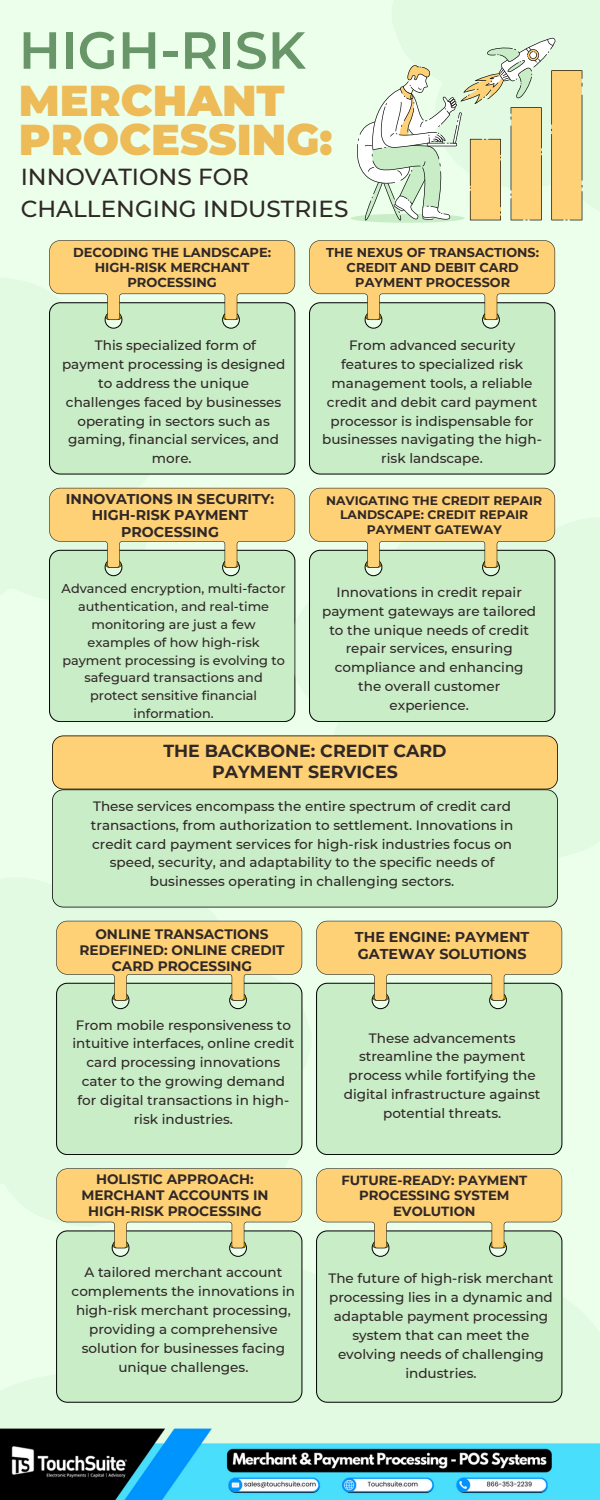
<style>
.page{position:relative;width:600px;height:1500px;background:#ebffeb}
.page>*{position:absolute;margin:0;border:0;box-sizing:border-box;transform-origin:0 0}
.t1{font:600 52.1px "Montserrat";color:#699668}
.t2{font:900 43px/39.1px "Montserrat";color:#edbb57}
.t3{font:500 23.2px/32.2px "Montserrat";color:#302727}
.t4{font:700 17.4px/20.3px "Montserrat";color:#302727;text-align:center}
.t5{font:700 14.3px/16.7px "Montserrat";color:#302727}
.t6{font:700 14.2px/16.5px "Montserrat";color:#302727;text-align:center}
.t7{font:700 13.7px/16px "Montserrat";color:#302727;text-align:center}
.t8{font:700 13.6px/15.9px "Montserrat";color:#302727;text-align:center}
.t9{font:500 13.5px/18.9px "Montserrat";color:#302727;text-align:center}
.t10{font:700 13.2px/15.4px "Montserrat";color:#302727;text-align:center}
.t11{font:700 13px/15.1px "Montserrat";color:#302727;text-align:center}
.t12{font:500 12.8px/17.9px "Montserrat";color:#302727;text-align:center}
.t13{font:700 12.8px/15px "Montserrat";color:#302727;text-align:center}
.t14{font:700 12.3px/14.4px "Montserrat";color:#302727;text-align:center}
</style>
<div class="page">
<div style="left:49px;top:320px;width:246px;height:154px;background:#c8edc7"></div>
<svg style="left:49px;top:240px;width:246px;height:80px;background:#e9d48c"></svg>
<div style="left:309px;top:320px;width:246px;height:154px;background:#c8edc7"></div>
<svg style="left:309px;top:240px;width:246px;height:80px;background:#e9d48d"></svg>
<div style="left:49px;top:568px;width:239px;height:154px;background:#c8edc7"></div>
<svg style="left:49px;top:488px;width:246px;height:80px;background:#ead48c"></svg>
<svg style="left:60px;top:907px;width:252px;height:306px;fill:#e2fae2"></svg>
<svg style="left:288px;top:510px;width:268px;height:226px;fill:#e2fae2"></svg>
<div style="left:309px;top:568px;width:246px;height:154px;background:#c8edc7"></div>
<svg style="left:309px;top:488px;width:246px;height:80px;background:#e9d48c"></svg>
<div style="left:56px;top:1001px;width:246px;height:154px;background:#c8edc7"></div>
<svg style="left:56px;top:921px;width:246px;height:80px;background:#e9d48c"></svg>
<div style="left:316px;top:1001px;width:246px;height:154px;background:#c8edc7"></div>
<svg style="left:316px;top:921px;width:246px;height:80px;background:#ead48d"></svg>
<svg style="left:63px;top:1258px;width:500px;height:145px;fill:#e2fae2"></svg>
<div style="left:52px;top:789px;width:506px;height:118px;background:#c8edc7"></div>
<div style="left:52px;top:736px;width:506px;height:53px;background:#fed176"></div>
<svg style="left:351px;top:38px;width:232px;height:185px"></svg>
<div style="left:56px;top:1248px;width:246px;height:154px;background:#c8edc7"></div>
<svg style="left:56px;top:1168px;width:246px;height:80px;background:#ead48c"></svg>
<div style="left:316px;top:1248px;width:246px;height:154px;background:#c8edc7"></div>
<svg style="left:316px;top:1168px;width:246px;height:80px;background:#ead48c"></svg>
<img style="left:0;top:1428px;width:600px;height:72px">
<p class="t1" style="left:19px;top:18px;width:288px">HIGH-RISK</p>
<p class="t2" style="left:19px;top:81px;width:315px">MERCHANT<br>PROCESSING:</p>
<p class="t3" style="left:21px;top:161px;width:329px">INNOVATIONS FOR<br>CHALLENGING INDUSTRIES</p>
<p class="t11" style="left:73px;top:245px;width:200px">DECODING THE LANDSCAPE:<br>HIGH-RISK MERCHANT<br>PROCESSING</p>
<p class="t13" style="left:326px;top:245px;width:214px">THE NEXUS OF TRANSACTIONS:<br>CREDIT AND DEBIT CARD<br>PAYMENT PROCESSOR</p>
<p class="t9" style="left:62px;top:336px;width:225px">This specialized form of payment processing is designed to address the unique challenges faced by businesses operating in sectors such as gaming, financial services, and more.</p>
<p class="t9" style="left:322px;top:336px;width:221px">From advanced security features to specialized risk management tools, a reliable credit and debit card payment processor is indispensable for businesses navigating the high&shy;risk landscape.</p>
<p class="t6" style="left:66px;top:490px;width:210px">INNOVATIONS IN SECURITY:<br>HIGH-RISK PAYMENT<br>PROCESSING</p>
<p class="t14" style="left:326px;top:493px;width:218px">NAVIGATING THE CREDIT REPAIR<br>LANDSCAPE: CREDIT REPAIR<br>PAYMENT GATEWAY</p>
<p class="t12" style="left:62px;top:580px;width:225px">Advanced encryption, multi-factor authentication, and real-time monitoring are just a few examples of how high-risk payment processing is evolving to safeguard transactions and protect sensitive financial information.</p>
<p class="t9" style="left:322px;top:583px;width:215px">Innovations in credit repair payment gateways are tailored to the unique needs of credit repair services, ensuring compliance and enhancing the overall customer experience.</p>
<p class="t4" style="left:163px;top:741px;width:285px">THE BACKBONE: CREDIT CARD<br>PAYMENT SERVICES</p>
<p class="t9" style="left:91px;top:797px;width:424px">These services encompass the entire spectrum of credit card transactions, from authorization to settlement. Innovations in credit card payment services for high-risk industries focus on speed, security, and adaptability to the specific needs of businesses operating in challenging sectors.</p>
<p class="t7" style="left:79px;top:926px;width:207px">ONLINE TRANSACTIONS<br>REDEFINED: ONLINE CREDIT<br>CARD PROCESSING</p>
<p class="t5" style="left:355px;top:928px;width:176px">THE ENGINE: PAYMENT<br>GATEWAY SOLUTIONS</p>
<p class="t9" style="left:72px;top:1015px;width:223px">From mobile responsiveness to intuitive interfaces, online credit card processing innovations cater to the growing demand for digital transactions in high&shy;risk industries.</p>
<p class="t9" style="left:344px;top:1028px;width:198px">These advancements streamline the payment process while fortifying the digital infrastructure against potential threats.</p>
<p class="t8" style="left:81px;top:1172px;width:189px">HOLISTIC APPROACH:<br>MERCHANT ACCOUNTS IN<br>HIGH-RISK PROCESSING</p>
<p class="t10" style="left:341px;top:1172px;width:187px">FUTURE-READY: PAYMENT<br>PROCESSING SYSTEM<br>EVOLUTION</p>
<p class="t9" style="left:72px;top:1263px;width:225px">A tailored merchant account complements the innovations in high-risk merchant processing, providing a comprehensive solution for businesses facing unique challenges.</p>
<p class="t9" style="left:328px;top:1269px;width:227px">The future of high-risk merchant processing lies in a dynamic and adaptable payment processing system that can meet the evolving needs of challenging industries.</p>
</div>
